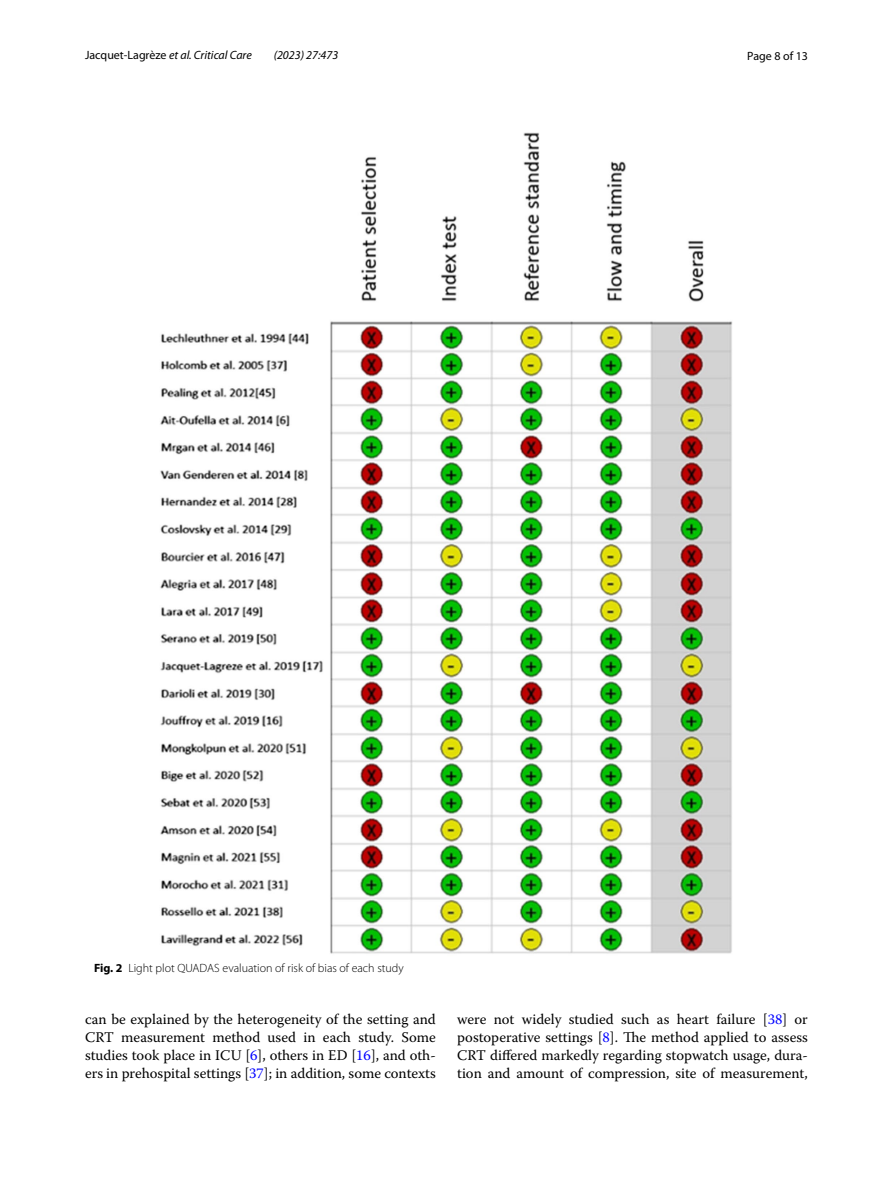
<style>
.page{position:relative;width:893px;height:1187px;background:#fff}
.page>*{position:absolute;margin:0;border:0;box-sizing:border-box;transform-origin:0 0}
.t1{font:14.7px/18px "Warnock Pro";color:#000;text-align:justify}
.t2{font:300 12px "Myriad Pro";color:#000}
.t3{font:italic 12px "Myriad Pro";color:#000}
.t4{font:12px "Myriad Pro";color:#000}
.s1{font-style:normal}
.s2{font-weight:700}
.s3{color:#00f}
</style>
<div class="page">
<img style="left:160px;top:133px;width:573px;height:821px">
<p class="t3" style="left:85px;top:48px;width:168px"><span class="s1">Jacquet‑Lagrèze</span> et al. Critical Care</p>
<p class="t3" style="left:274px;top:48px;width:66px">(2023) 27:473</p>
<p class="t4" style="left:747px;top:48px;width:62px">Page 8 of 13</p>
<p class="t2" style="left:94px;top:961px;width:311px"><span class="s2">Fig. 2</span> Light plot QUADAS evaluation of risk of bias of each study</p>
<p class="t1" style="left:85px;top:1010px;width:352px">can be explained by the heterogeneity of the setting and CRT measurement method used in each study. Some studies took place in ICU [<span class="s3">6</span>], others in ED [<span class="s3">16</span>], and oth&shy;ers in prehospital settings [<span class="s3">37</span>]; in addition, some contexts</p>
<p class="t1" style="left:457px;top:1010px;width:352px">were not widely studied such as heart failure [<span class="s3">38</span>] or postoperative settings [<span class="s3">8</span>]. The method applied to assess CRT differed markedly regarding stopwatch usage, dura&shy;tion and amount of compression, site of measurement,</p>
</div>
